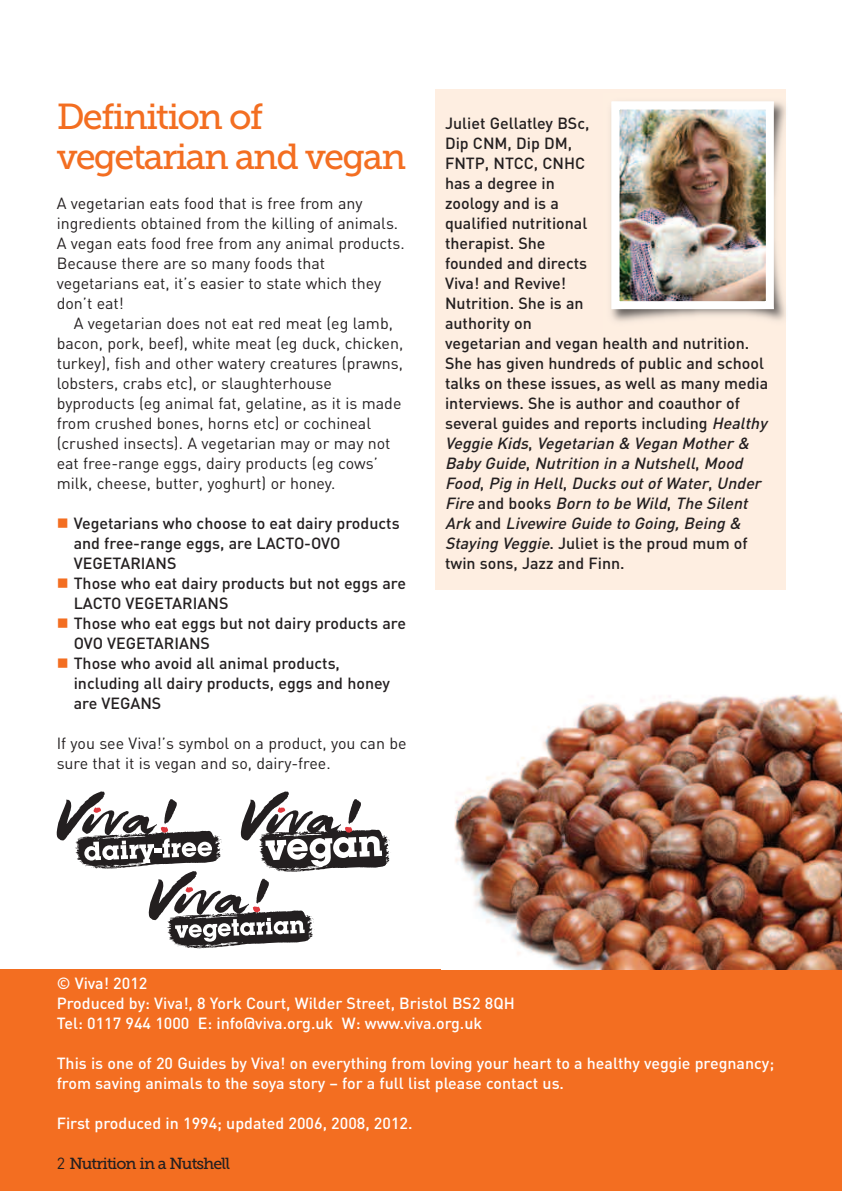
<style>
.page{position:relative;width:842px;height:1191px;background:#fff}
.page>*{position:absolute;margin:0;border:0;box-sizing:border-box;transform-origin:0 0}
.t1{font:36px/40px "Museo Slab 500";letter-spacing:-.05em;color:#f36e21}
.t2{font:500 16px/20px "DIN";color:#231f20}
.t3{font:16px/20px "DIN";color:#231f20}
.t4{font:500 16px/20px "DIN";color:#fff}
.t5{font:16px "Museo Slab 500";letter-spacing:-.05em;color:#231f20}
.s1{color:#f36e21}
.s2{font-style:italic}
.s3{font-family:"DIN"}
</style>
<div class="page">
<div style="left:0;top:969px;width:842px;height:222px;background:#f36e21"></div>
<div style="left:435px;top:89px;width:350px;height:500px;background:#feeee1"></div>
<img style="left:610px;top:93px;width:176px;height:236px">
<img style="left:620px;top:110px;width:145px;height:190px">
<div style="left:611px;top:101px;width:163px;height:208px;border:8px solid #fff"></div>
<svg style="left:57px;top:791px;width:334px;height:157px"></svg>
<img style="left:454px;top:695px;width:388px;height:274px">
<h1 class="t1" style="left:57px;top:100px;width:351px">Definition of vegetarian and vegan</h1>
<p class="t3" style="left:57px;top:194px;width:350px">A vegetarian eats food that is free from any ingredients obtained from the killing of animals.<br>A vegan eats food free from any animal products.<br>Because there are so many foods that vegetarians eat, it’s easier to state which they don’t eat!</p>
<p class="t3" style="left:57px;top:314px;width:348px;text-indent:17px">A vegetarian does not eat red meat (eg lamb, bacon, pork, beef), white meat (eg duck, chicken, turkey), fish and other watery creatures (prawns, lobsters, crabs etc), or slaughterhouse byproducts (eg animal fat, gelatine, as it is made from crushed bones, horns etc) or cochineal (crushed insects). A vegetarian may or may not eat free-range eggs, dairy products (eg cows’ milk, cheese, butter, yoghurt) or honey.</p>
<p class="t2" style="left:74px;top:514px;width:327px;text-indent:-17px"><span class="s1">■</span> Vegetarians who choose to eat dairy products and free-range eggs, are LACTO-OVO<br>VEGETARIANS</p>
<p class="t2" style="left:74px;top:574px;width:334px;text-indent:-17px"><span class="s1">■</span> Those who eat dairy products but not eggs are<br>LACTO VEGETARIANS</p>
<p class="t2" style="left:74px;top:614px;width:334px;text-indent:-17px"><span class="s1">■</span> Those who eat eggs but not dairy products are<br>OVO VEGETARIANS</p>
<p class="t2" style="left:74px;top:654px;width:318px;text-indent:-17px"><span class="s1">■</span> Those who avoid all animal products, including all dairy products, eggs and honey are VEGANS</p>
<p class="t3" style="left:57px;top:734px;width:351px">If you see Viva!’s symbol on a product, you can be sure that it is vegan and so, dairy-free.</p>
<p class="t2" style="left:445px;top:114px;width:325px">Juliet Gellatley BSc,<br>Dip CNM, Dip DM,<br>FNTP, NTCC, CNHC<br>has a degree in<br>zoology and is a<br>qualified nutritional<br>therapist. She<br>founded and directs<br>Viva! and Revive!<br>Nutrition. She is an<br>authority on<br>vegetarian and vegan health and nutrition.<br>She has given hundreds of public and school talks on these issues, as well as many media interviews. She is author and coauthor of several guides and reports including <span class="s2">Healthy<br>Veggie Kids</span>, <span class="s2">Vegetarian &amp; Vegan Mother &amp;<br>Baby Guide</span>, <span class="s2">Nutrition in a Nutshell</span>, <span class="s2">Mood<br>Food</span>, <span class="s2">Pig in Hell</span>, <span class="s2">Ducks out of Water</span>, <span class="s2">Under<br>Fire</span> a n d b o o k s <span class="s2">Born to be Wild</span>, <span class="s2">The Silent<br>Ark</span> a n d <span class="s2">Livewire Guide to Going, Being &amp;<br>StayingVeggie</span>. Juliet is the proud mum of twin sons, Jazz and Finn.</p>
<p class="t4" style="left:57px;top:974px;width:459px">© Viva! 2012<br>Produced by: Viva!, 8 York Court, Wilder Street, Bristol BS2 8QH<br>Tel: 0117 944 1000 E: info@viva.org.uk W: www.viva.org.uk</p>
<p class="t4" style="left:57px;top:1054px;width:719px">This is one of 20 Guides by Viva! on everything from loving your heart to a healthy veggie pregnancy; from saving animals to the soya story – for a full list please contact us.</p>
<p class="t4" style="left:57px;top:1114px;width:357px">First produced in 1994; updated 2006, 2008, 2012.</p>
<p class="t5" style="left:57px;top:1158px;width:175px"><span class="s3">2</span> Nutrition in a Nutshell</p>
</div>
